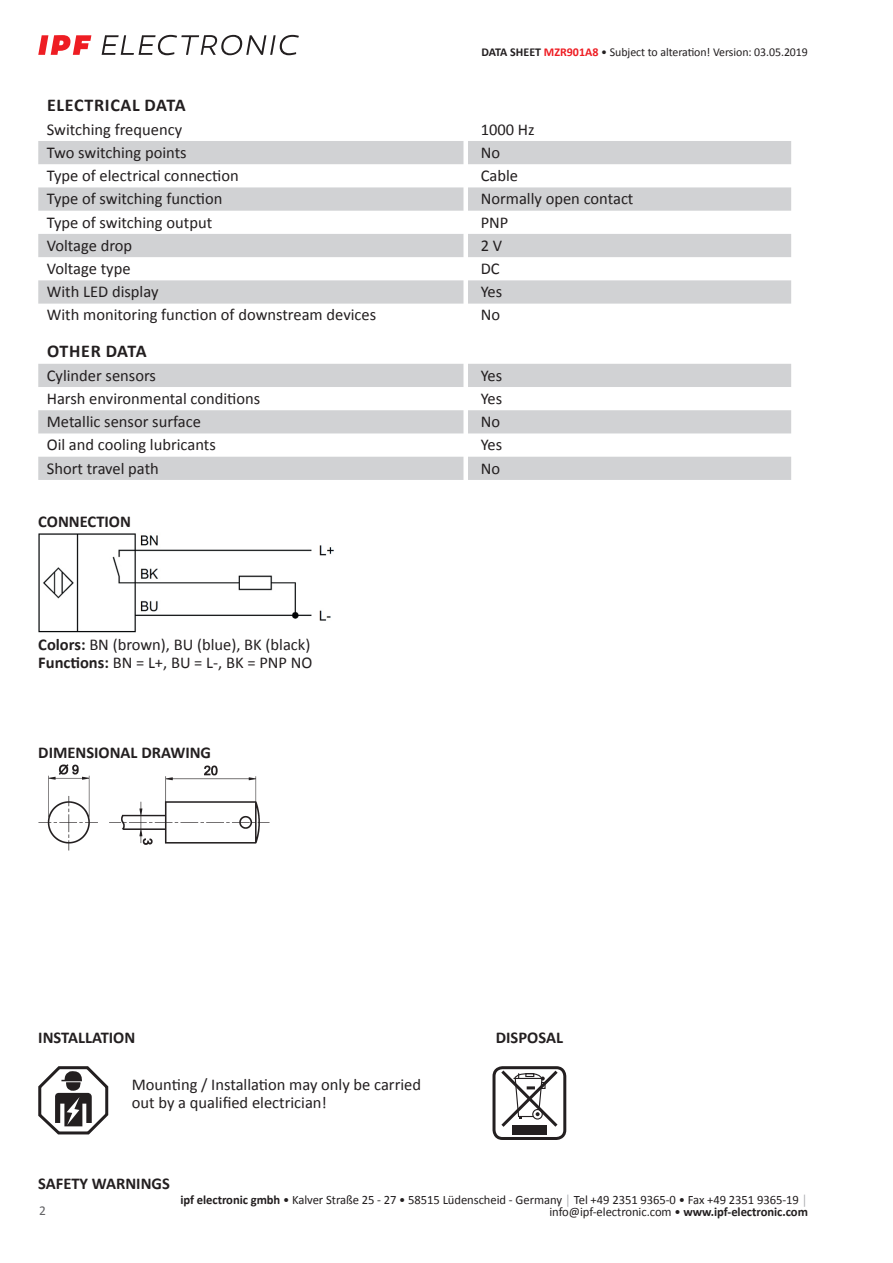
<style>
.page{position:relative;width:893px;height:1263px;background:#fff}
.page>*{position:absolute;margin:0;border:0;box-sizing:border-box;transform-origin:0 0}
.t1{font:700 18px "Calibri";letter-spacing:.04em;color:#231f20}
.t2{font:700 18px "Calibri";letter-spacing:.015em;color:#231f20}
.t3{font:16.5px/18px "Calibri";color:#231f20}
.t4{font:700 16.5px "Calibri";color:#231f20}
.t5{font:13.5px "Calibri";color:#636366}
.t6{font:12.75px/12.6px "Calibri";letter-spacing:-.005em;color:#231f20;text-align:right}
.t7{font:12px "Calibri";letter-spacing:-.005em;color:#231f20}
.s1{font-weight:700}
.s2{font-weight:700;color:#ee1d23}
.s3{color:#a8a9ad}
</style>
<div class="page">
<svg style="left:102px;top:35px;width:197px;height:20px"></svg>
<svg style="left:38px;top:35px;width:53px;height:20px"></svg>
<svg style="left:38px;top:141px;width:753px;height:163px;fill:#d1d2d4"></svg>
<svg style="left:38px;top:364px;width:753px;height:116px;fill:#d1d2d4"></svg>
<img style="left:38px;top:533px;width:296px;height:100px">
<img style="left:38px;top:764px;width:232px;height:87px">
<svg style="left:38px;top:1066px;width:71px;height:69px"></svg>
<div style="left:492px;top:1066px;width:74px;height:74px;border:3px solid #231f20;border-radius:9px"></div>
<div style="left:512px;top:1125px;width:35px;height:9px;background:#231f20"></div>
<svg style="left:498px;top:1067px;width:63px;height:60px"></svg>
<p class="t7" style="left:482px;top:44px;width:328px"><span class="s1">DATA SHEET</span> <span class="s2">MZR901A8</span> • Subject to alteration! Version: 03.05.2019</p>
<p class="t1" style="left:47px;top:93px;width:140px">ELECTRICAL DATA</p>
<p class="t3" style="left:47px;top:120px;width:137px">Switching frequency</p>
<p class="t3" style="left:481px;top:120px;width:55px">1000 Hz</p>
<p class="t3" style="left:47px;top:143px;width:141px">Two switching points</p>
<p class="t3" style="left:481px;top:143px;width:21px">No</p>
<p class="t3" style="left:47px;top:166px;width:193px">Type of electrical connection</p>
<p class="t3" style="left:481px;top:166px;width:39px">Cable</p>
<p class="t3" style="left:47px;top:189px;width:177px">Type of switching function</p>
<p class="t3" style="left:481px;top:189px;width:154px">Normally open contact</p>
<p class="t3" style="left:47px;top:213px;width:167px">Type of switching output</p>
<p class="t3" style="left:481px;top:213px;width:29px">PNP</p>
<p class="t3" style="left:47px;top:236px;width:87px">Voltage drop</p>
<p class="t3" style="left:481px;top:236px;width:23px">2V</p>
<p class="t3" style="left:47px;top:259px;width:85px">Voltage type</p>
<p class="t3" style="left:481px;top:259px;width:20px">DC</p>
<p class="t3" style="left:47px;top:282px;width:113px">With LED display</p>
<p class="t3" style="left:481px;top:282px;width:23px">Yes</p>
<p class="t3" style="left:47px;top:306px;width:331px">With monitoring function of downstream devices</p>
<p class="t3" style="left:481px;top:306px;width:21px">No</p>
<p class="t2" style="left:47px;top:339px;width:101px">OTHER DATA</p>
<p class="t3" style="left:47px;top:366px;width:111px">Cylinder sensors</p>
<p class="t3" style="left:481px;top:366px;width:23px">Yes</p>
<p class="t3" style="left:47px;top:389px;width:215px">Harsh environmental conditions</p>
<p class="t3" style="left:481px;top:389px;width:23px">Yes</p>
<p class="t3" style="left:47px;top:412px;width:156px">Metallic sensor surface</p>
<p class="t3" style="left:481px;top:412px;width:21px">No</p>
<p class="t3" style="left:47px;top:435px;width:171px">Oil and cooling lubricants</p>
<p class="t3" style="left:481px;top:435px;width:23px">Yes</p>
<p class="t3" style="left:47px;top:459px;width:114px">Short travel path</p>
<p class="t3" style="left:481px;top:459px;width:21px">No</p>
<p class="t4" style="left:38px;top:509px;width:94px">CONNECTION</p>
<p class="t3" style="left:38px;top:635px;width:276px"><span class="s1">Colors:</span> BN (brown), BU (blue), BK (black)<br><span class="s1">Functions:</span> BN = L+, BU = L-, BK = PNP NO</p>
<p class="t4" style="left:38px;top:741px;width:174px">DIMENSIONAL DRAWING</p>
<p class="t4" style="left:38px;top:1025px;width:99px">INSTALLATION</p>
<p class="t4" style="left:496px;top:1025px;width:69px">DISPOSAL</p>
<p class="t3" style="left:132px;top:1075px;width:291px">Mounting / Installation may only be carried out by a qualified electrician!</p>
<p class="t4" style="left:38px;top:1172px;width:133px">SAFETY WARNINGS</p>
<p class="t5" style="left:39px;top:1201px;width:8px">2</p>
<p class="t6" style="left:180px;top:1193px;width:629px"><span class="s1">ipf electronic gmbh</span> • Kalver Straße 25 - 27 • 58515 Lüdenscheid - Germany <span class="s3">│</span> Tel +49 2351 9365-0 • Fax +49 2351 9365-19 <span class="s3">│ </span>info@ipf-electronic.com • <span class="s1">www.ipf-electronic.com</span></p>
</div>
